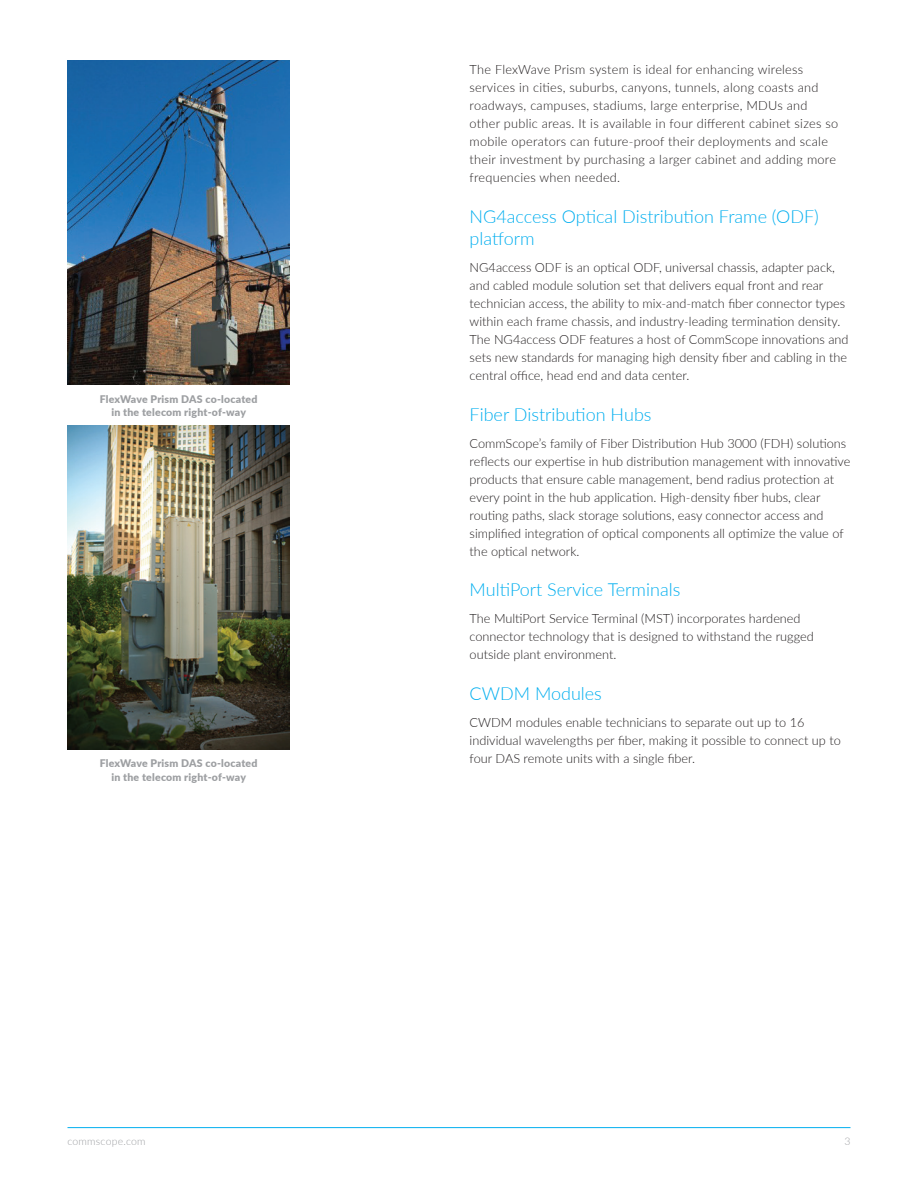
<style>
.page{position:relative;width:918px;height:1188px;background:#fff}
.page>*{position:absolute;margin:0;border:0;box-sizing:border-box;transform-origin:0 0}
.t1{font:300 18px/22.5px "Lato";color:#00aeef}
.t2{font:300 12.75px/18px "Lato";color:#231f20}
.t3{font:300 12.75px/18px "Lato";letter-spacing:.02em;color:#231f20}
.t4{font:900 10.5px/13.5px "Lato";letter-spacing:.02em;color:#9d9fa2;text-align:center}
.t5{font:300 10.5px "Lato";letter-spacing:.02em;color:#9d9fa2}
</style>
<div class="page">
<hr style="left:68px;top:1127px;width:782px;height:1px;background:#00aeef">
<img style="left:68px;top:61px;width:222px;height:324px">
<img style="left:68px;top:426px;width:222px;height:324px">
<p class="t4" style="left:100px;top:392px;width:159px">FlexWave Prism DAS co-located in the telecom right-of-way</p>
<p class="t4" style="left:100px;top:756px;width:159px">FlexWave Prism DAS co-located in the telecom right-of-way</p>
<p class="t3" style="left:470px;top:60px;width:370px">The FlexWave Prism system is ideal for enhancing wireless services in cities, suburbs, canyons, tunnels, along coasts and roadways, campuses, stadiums, large enterprise, MDUs and other public areas. It is available in four different cabinet sizes so mobile operators can future-proof their deployments and scale their investment by purchasing a larger cabinet and adding more frequencies when needed.</p>
<h1 class="t1" style="left:470px;top:204px;width:351px">NG4access Optical Distribution Frame (ODF) platform</h1>
<p class="t2" style="left:470px;top:258px;width:380px">NG4access ODF is an optical ODF, universal chassis, adapter pack, and cabled module solution set that delivers equal front and rear technician access, the ability to mix-and-match fiber connector types within each frame chassis, and industry-leading termination density.<br>The NG4access ODF features a host of CommScope innovations and sets new standards for managing high density fiber and cabling in the central office, head end and data center.</p>
<h1 class="t1" style="left:470px;top:402px;width:183px">Fiber Distribution Hubs</h1>
<p class="t2" style="left:470px;top:434px;width:382px">CommScope’s family of Fiber Distribution Hub 3000 (FDH) solutions reflects our expertise in hub distribution management with innovative products that ensure cable management, bend radius protection at every point in the hub application. High-density fiber hubs, clear routing paths, slack storage solutions, easy connector access and simplified integration of optical components all optimize the value of the optical network.</p>
<h1 class="t1" style="left:470px;top:578px;width:212px">MultiPort Service Terminals</h1>
<p class="t2" style="left:470px;top:609px;width:346px">The MultiPort Service Terminal (MST) incorporates hardened connector technology that is designed to withstand the rugged outside plant environment.</p>
<h1 class="t1" style="left:470px;top:681px;width:134px">CWDM Modules</h1>
<p class="t2" style="left:470px;top:713px;width:373px">CWDM modules enable technicians to separate out up to 16 individual wavelengths per fiber, making it possible to connect up to four DAS remote units with a single fiber.</p>
<p class="t5" style="left:68px;top:1134px;width:80px">commscope.com</p>
<p class="t5" style="left:844px;top:1134px;width:8px">3</p>
</div>
